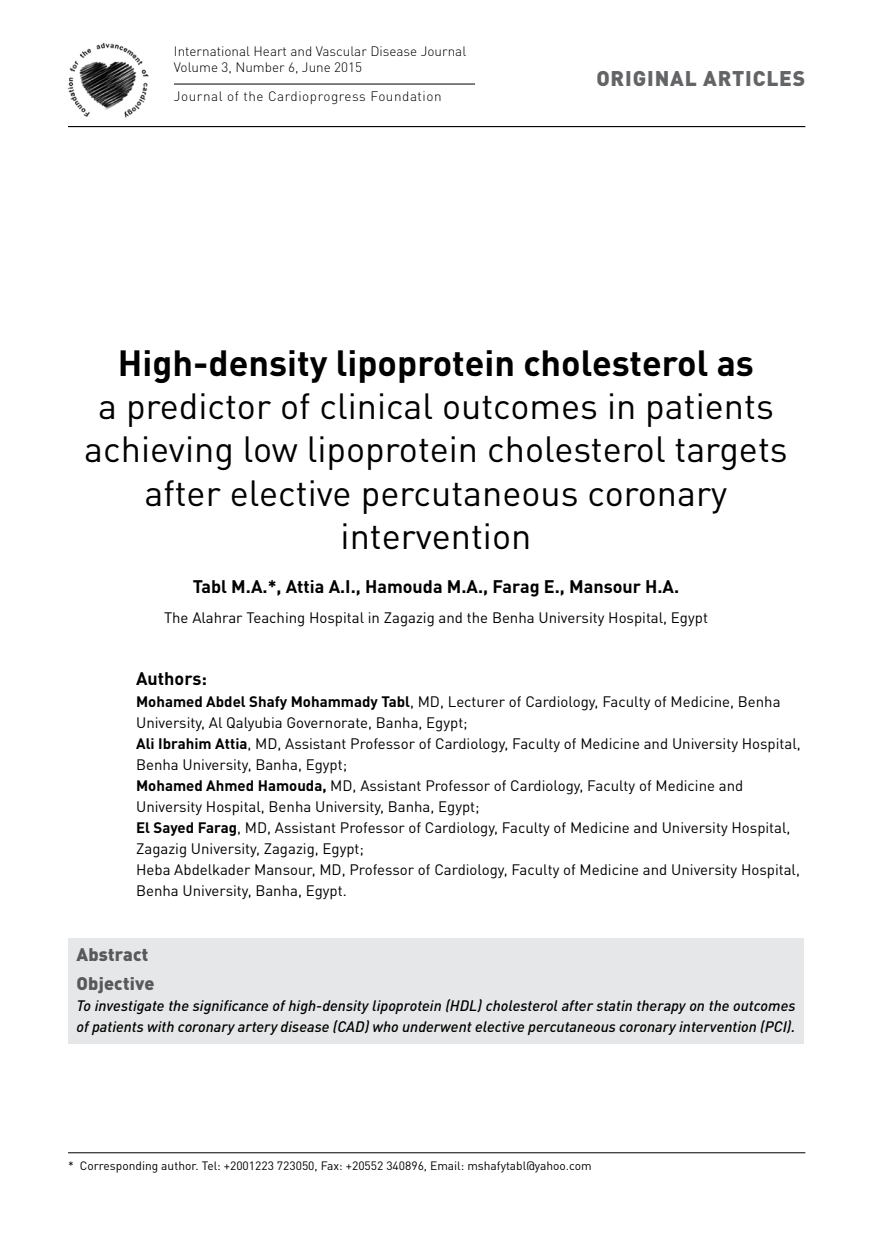
<style>
.page{position:relative;width:872px;height:1234px;background:#fff}
.page>*{position:absolute;margin:0;border:0;box-sizing:border-box;transform-origin:0 0}
.t1{font:36px/43.2px "DIN Pro";color:#000;text-align:center}
.t2{font:700 36px "DIN Pro";color:#000}
.t3{font:900 21px "DIN Pro";letter-spacing:.04em;color:#636466}
.t4{font:700 18px "DIN Pro";color:#000}
.t5{font:900 18px/29.5px "DIN Pro";letter-spacing:.01em;color:#58595b}
.t6{font:15px/21px "DIN Pro";color:#000}
.t7{font:italic 500 15px/21px "DIN Pro";color:#000}
.t8{font:300 13.5px/16.2px "DIN Pro";color:#000}
.t9{font:300 13.5px "DIN Pro";letter-spacing:.04em;color:#000}
.t10{font:12px "DIN Pro";color:#000}
.s1{font-weight:700}
</style>
<div class="page">
<hr style="left:68px;top:126px;width:737px;height:1px;background:#000">
<img style="left:67px;top:42px;width:82px;height:76px">
<hr style="left:174px;top:84px;width:301px;height:1px;background:#000">
<hr style="left:68px;top:1152px;width:737px;height:1px;background:#000">
<div style="left:68px;top:938px;width:736px;height:105px;background:#e6e7e8"></div>
<p class="t8" style="left:174px;top:42px;width:294px">International Heart and Vascular Disease Journal<br>Volume 3, Number 6, June 2015</p>
<p class="t9" style="left:174px;top:86px;width:269px">Journal of the Cardioprogress Foundation</p>
<h2 class="t3" style="left:596px;top:60px;width:210px">ORIGINAL ARTICLES</h2>
<h1 class="t2" style="left:118px;top:333px;width:637px">High-density lipoprotein cholesterol as</h1>
<h1 class="t1" style="left:84px;top:381px;width:705px">a predictor of clinical outcomes in patients achieving low lipoprotein cholesterol targets after elective percutaneous coronary intervention</h1>
<p class="t4" style="left:193px;top:571px;width:488px">Tabl M.A.*, Attia A.I., Hamouda M.A., Farag E., Mansour H.A.</p>
<p class="t6" style="left:164px;top:605px;width:545px">The Alahrar Teaching Hospital in Zagazig and the Benha University Hospital, Egypt</p>
<p class="t4" style="left:136px;top:663px;width:72px">Authors:</p>
<p class="t6" style="left:136px;top:689px;width:666px"><span class="s1">Mohamed Abdel Shafy Mohammady Tabl</span>, MD, Lecturer of Cardiology, Faculty of Medicine, Benha University, Al Qalyubia Governorate, Banha, Egypt;<br><span class="s1">Ali Ibrahim Attia</span>, MD, Assistant Professor of Cardiology, Faculty of Medicine and University Hospital, Benha University, Banha, Egypt;<br><span class="s1">Mohamed Ahmed Hamouda,</span> MD, Assistant Professor of Cardiology, Faculty of Medicine and University Hospital, Benha University, Banha, Egypt;<br><span class="s1">El Sayed Farag</span>, MD, Assistant Professor of Cardiology, Faculty of Medicine and University Hospital, Zagazig University, Zagazig, Egypt;<br>Heba Abdelkader Mansour, MD, Professor of Cardiology, Faculty of Medicine and University Hospital, Benha University, Banha, Egypt.</p>
<p class="t5" style="left:77px;top:936px;width:79px">Abstract<br>Objective</p>
<p class="t7" style="left:77px;top:993px;width:720px">To investigate the significance of high-density lipoprotein (HDL) cholesterol after statin therapy on the outcomes of patients with coronary artery disease (CAD) who underwent elective percutaneous coronary intervention (PCI).</p>
<p class="t10" style="left:68px;top:1156px;width:525px">* Corresponding author. Tel: +2001223 723050, Fax: +20552 340896, Email: mshafytabl@yahoo.com</p>
</div>
